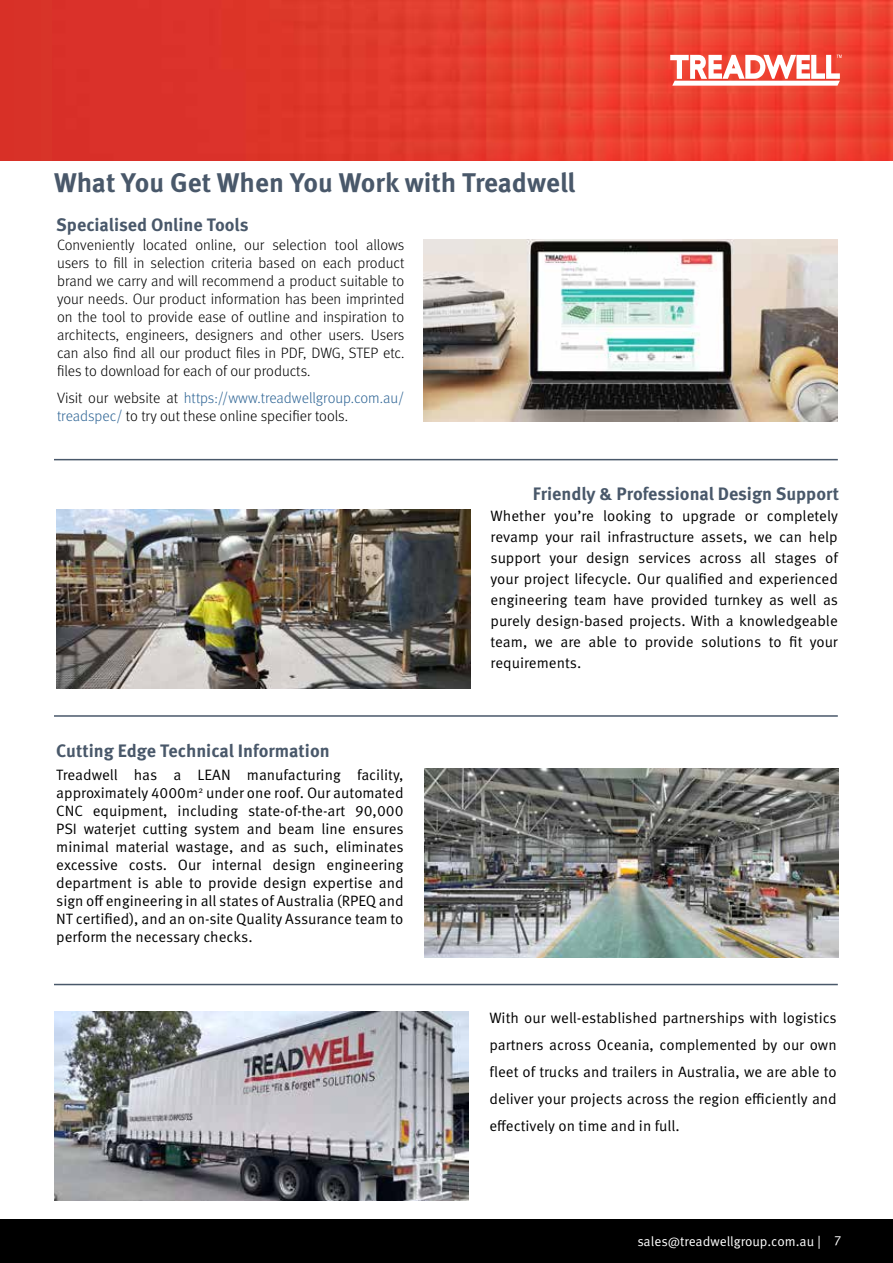
<style>
.page{position:relative;width:893px;height:1263px;background:#fff}
.page>*{position:absolute;margin:0;border:0;box-sizing:border-box;transform-origin:0 0}
.t1{font:700 27px "Meta Pro";color:#49586a}
.t2{font:700 18px "Meta Pro";color:#49586a}
.t3{font:15px/18px "Meta Pro Norm";color:#000;text-align:justify}
.t4{font:300 15px/18px "Meta Pro";color:#000;text-align:justify}
.t5{font:13.5px "Meta Pro Norm";color:#fff}
.s1{color:#2f6595}
</style>
<div class="page">
<img style="left:0;top:0;width:893px;height:161px">
<div style="left:0;top:1220px;width:893px;height:43px;background:#000"></div>
<svg style="left:670px;top:55px;width:172px;height:31px"></svg>
<img style="left:424px;top:239px;width:414px;height:182px">
<img style="left:56px;top:510px;width:414px;height:179px">
<img style="left:425px;top:769px;width:414px;height:188px">
<img style="left:54px;top:1012px;width:414px;height:188px">
<hr style="left:54px;top:459px;width:784px;height:1px;background:#49586a">
<hr style="left:54px;top:715px;width:784px;height:2px;background:#49586a">
<hr style="left:54px;top:984px;width:784px;height:1px;background:#49586a">
<h1 class="t1" style="left:54px;top:161px;width:523px">What You Get When You Work with Treadwell</h1>
<p class="t2" style="left:56px;top:211px;width:194px">Specialised Online Tools</p>
<p class="t4" style="left:57px;top:235px;width:349px">Conveniently located online, our selection tool allows users to fill in selection criteria based on each product brand we carry and will recommend a product suitable to your needs. Our product information has been imprinted on the tool to provide ease of outline and inspiration to architects, engineers, designers and other users. Users can also find all our product files in PDF, DWG, STEP etc. files to download for each of our products.</p>
<p class="t4" style="left:57px;top:388px;width:349px">Visit our website at <span class="s1">https://www.treadwellgroup.com.au/ treadspec/</span> to try out these online specifier tools.</p>
<p class="t2" style="left:56px;top:736px;width:275px">Cutting Edge Technical Information</p>
<p class="t3" style="left:56px;top:765px;width:349px">Treadwell has a LEAN manufacturing facility, approximately 4000m<sup>2</sup> under one roof. Our automated CNC equipment, including state-of-the-art 90,000<br>PSI waterjet cutting system and beam line ensures minimal material wastage, and as such, eliminates excessive costs. Our internal design engineering department is able to provide design expertise and sign off engineering in all states of Australia (RPEQ and NT certified), and an on-site Quality Assurance team to perform the necessary checks.</p>
<p class="t2" style="left:533px;top:480px;width:308px">Friendly &amp; Professional Design Support</p>
<p class="t3" style="left:491px;top:505px;width:349px;line-height:21px">Whether you’re looking to upgrade or completely revamp your rail infrastructure assets, we can help support your design services across all stages of your project lifecycle. Our qualified and experienced engineering team have provided turnkey as well as purely design-based projects. With a knowledgeable team, we are able to provide solutions to fit your requirements.</p>
<p class="t3" style="left:489px;top:1003px;width:349px;line-height:27px">With our well-established partnerships with logistics partners across Oceania, complemented by our own fleet of trucks and trailers in Australia, we are able to deliver your projects across the region efficiently and effectively on time and in full.</p>
<p class="t5" style="left:752px;top:1231px;width:62px">EX-Series<sup>®</sup></p>
<p class="t5" style="left:637px;top:1231px;width:205px">sales@treadwellgroup.com.au | 7</p>
</div>
